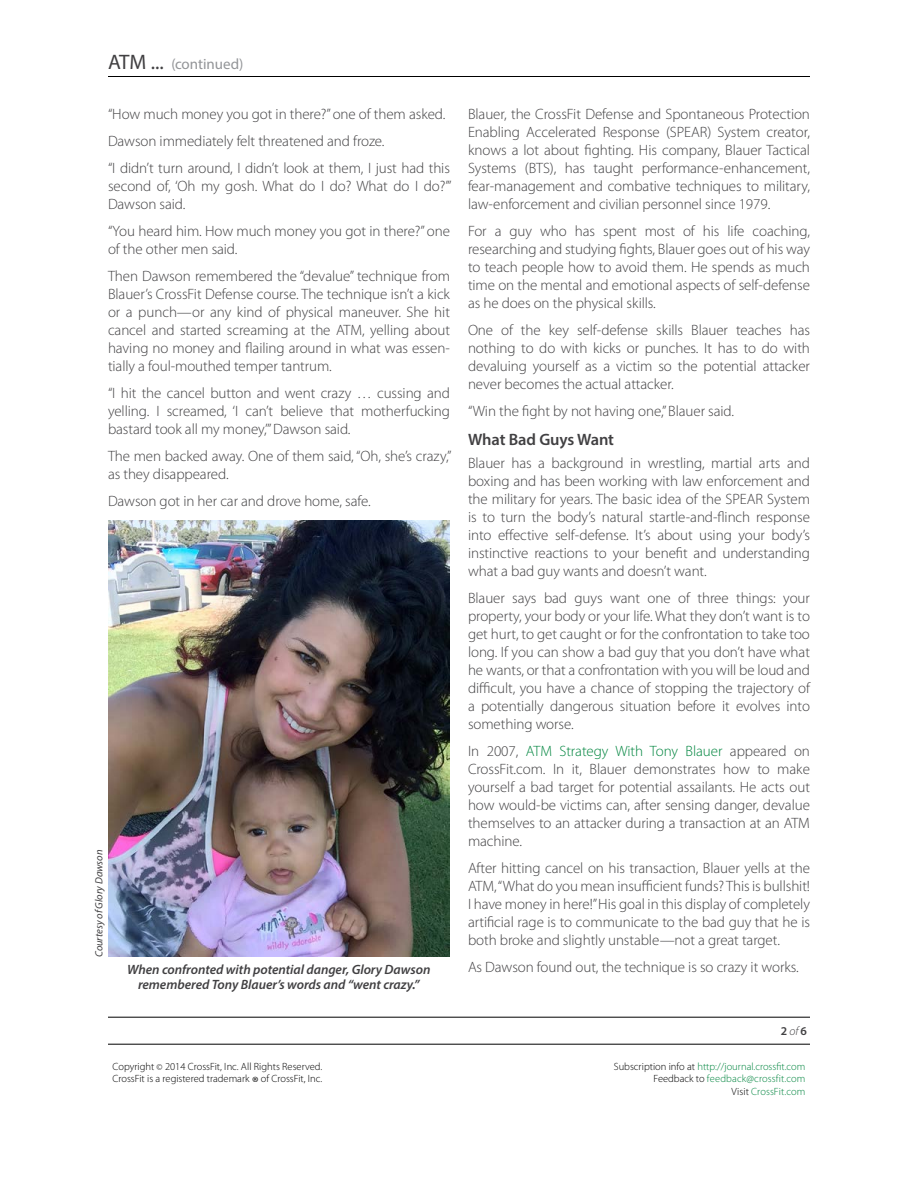
<style>
.page{position:relative;width:918px;height:1188px;background:#fff}
.page>*{position:absolute;margin:0;border:0;box-sizing:border-box;transform-origin:0 0}
.t1{font:600 16.5px "Myriad Pro";letter-spacing:-.005em;color:#414042}
.t2{font:300 15px/18px "Myriad Pro";letter-spacing:-.005em;color:#414042;text-align:justify}
.t3{font:15px "Myriad Pro";letter-spacing:-.005em;color:#939598}
.t4{font:italic 600 13.5px/15px "Myriad Pro";letter-spacing:-.005em;color:#414042;text-align:center}
.t5{font:600 12px "Myriad Pro";color:#414042}
.t6{font:300 10.5px/12.6px "Myriad Pro";color:#00853f;text-align:right}
.t7{font:300 10.5px/12px "Myriad Pro";color:#000}
.t8{font:italic 10.5px "Myriad Pro";letter-spacing:-.005em;color:#414042}
.s1{font-size:21px;color:#414042}
.s2{color:#00853f}
.s3{font-weight:300;font-style:italic}
.s4{font-size:9px}
.s5{font-size:16.5px}
.s6{color:#000}
</style>
<div class="page">
<hr style="left:108px;top:76px;width:702px;height:1px;background:#000">
<hr style="left:108px;top:1017px;width:702px;height:1px;background:#000">
<hr style="left:108px;top:1044px;width:702px;height:1px;background:#000">
<img style="left:108px;top:520px;width:342px;height:437px">
<p class="t3" style="left:108px;top:55px;width:137px"><span class="s1">ATM ...</span> (continued)</p>
<p class="t2" style="left:108px;top:101px;width:343px;line-height:27px;text-align:left">“How much money you got in there?” one of them asked.<br>Dawson immediately felt threatened and froze.<br>“I didn’t turn around, I didn’t look at them, I just had this</p>
<p class="t2" style="left:108px;top:178px;width:345px">second of, ‘Oh my gosh. What do I do? What do I do?’”<br>Dawson said.</p>
<p class="t2" style="left:108px;top:223px;width:343px">“You heard him. How much money you got in there?” one of the other men said.</p>
<p class="t2" style="left:108px;top:268px;width:344px">Then Dawson remembered the “devalue” technique from Blauer’s CrossFit Defense course. The technique isn’t a kick or a punch—or any kind of physical maneuver. She hit cancel and started screaming at the ATM, yelling about having no money and flailing around in what was essen&shy;tially a foul-mouthed temper tantrum.</p>
<p class="t2" style="left:108px;top:385px;width:344px">“I hit the cancel button and went crazy … cussing and yelling. I screamed, ‘I can’t believe that motherfucking bastard took all my money,’” Dawson said.</p>
<p class="t2" style="left:108px;top:448px;width:345px">The men backed away. One of them said, “Oh, she’s crazy,” as they disappeared.</p>
<p class="t2" style="left:108px;top:493px;width:264px">Dawson got in her car and drove home, safe.</p>
<p class="t8" style="left:92px;top:957px;width:109px;rotate:-90deg">Courtesy of Glory Dawson</p>
<p class="t4" style="left:127px;top:962px;width:305px">When confronted with potential danger, Glory Dawson remembered Tony Blauer’s words and “went crazy.”</p>
<p class="t2" style="left:468px;top:106px;width:344px">Blauer, the CrossFit Defense and Spontaneous Protection Enabling Accelerated Response (SPEAR) System creator, knows a lot about fighting. His company, Blauer Tactical Systems (BTS), has taught performance-enhancement, fear-management and combative techniques to military, law-enforcement and civilian personnel since 1979.</p>
<p class="t2" style="left:468px;top:223px;width:344px">For a guy who has spent most of his life coaching, researching and studying fights, Blauer goes out of his way to teach people how to avoid them. He spends as much time on the mental and emotional aspects of self-defense as he does on the physical skills.</p>
<p class="t2" style="left:468px;top:322px;width:344px">One of the key self-defense skills Blauer teaches has nothing to do with kicks or punches. It has to do with devaluing yourself as a victim so the potential attacker never becomes the actual attacker.</p>
<p class="t2" style="left:468px;top:403px;width:268px">“Win the fight by not having one,” Blauer said.</p>
<p class="t1" style="left:468px;top:429px;width:148px">What Bad Guys Want</p>
<p class="t2" style="left:468px;top:454px;width:344px">Blauer has a background in wrestling, martial arts and boxing and has been working with law enforcement and the military for years. The basic idea of the SPEAR System is to turn the body’s natural startle-and-flinch response into effective self-defense. It’s about using your body’s instinctive reactions to your benefit and understanding what a bad guy wants and doesn’t want.</p>
<p class="t2" style="left:468px;top:589px;width:344px">Blauer says bad guys want one of three things: your property, your body or your life. What they don’t want is to get hurt, to get caught or for the confrontation to take too long. If you can show a bad guy that you don’t have what he wants, or that a confrontation with you will be loud and difficult, you have a chance of stopping the trajectory of a potentially dangerous situation before it evolves into something worse.</p>
<p class="t2" style="left:468px;top:742px;width:344px">In 2007, <span class="s2">ATM Strategy With Tony Blauer</span> appeared on CrossFit.com. In it, Blauer demonstrates how to make yourself a bad target for potential assailants. He acts out how would-be victims can, after sensing danger, devalue themselves to an attacker during a transaction at an ATM machine.</p>
<p class="t2" style="left:468px;top:859px;width:344px">After hitting cancel on his transaction, Blauer yells at the ATM, “What do you mean insufficient funds? This is bullshit!<br>I have money in here!” His goal in this display of completely artificial rage is to communicate to the bad guy that he is both broke and slightly unstable—not a great target.</p>
<p class="t2" style="left:468px;top:958px;width:332px">As Dawson found out, the technique is so crazy it works.</p>
<p class="t5" style="left:781px;top:1023px;width:28px">2 <span class="s3">of</span> 6</p>
<p class="t7" style="left:112px;top:1061px;width:211px">Copyright <span class="s4">©</span> 2014 CrossFit, Inc. All Rights Reserved.<br>CrossFit is a registered trademark <span class="s5">®</span> of CrossFit, Inc.</p>
<p class="t6" style="left:614px;top:1060px;width:193px"><span class="s6">Subscription info at</span> http://journal.crossfit.com<br><span class="s6">Feedback to</span> feedback@crossfit.com<br><span class="s6">Visit</span> CrossFit.com</p>
</div>
